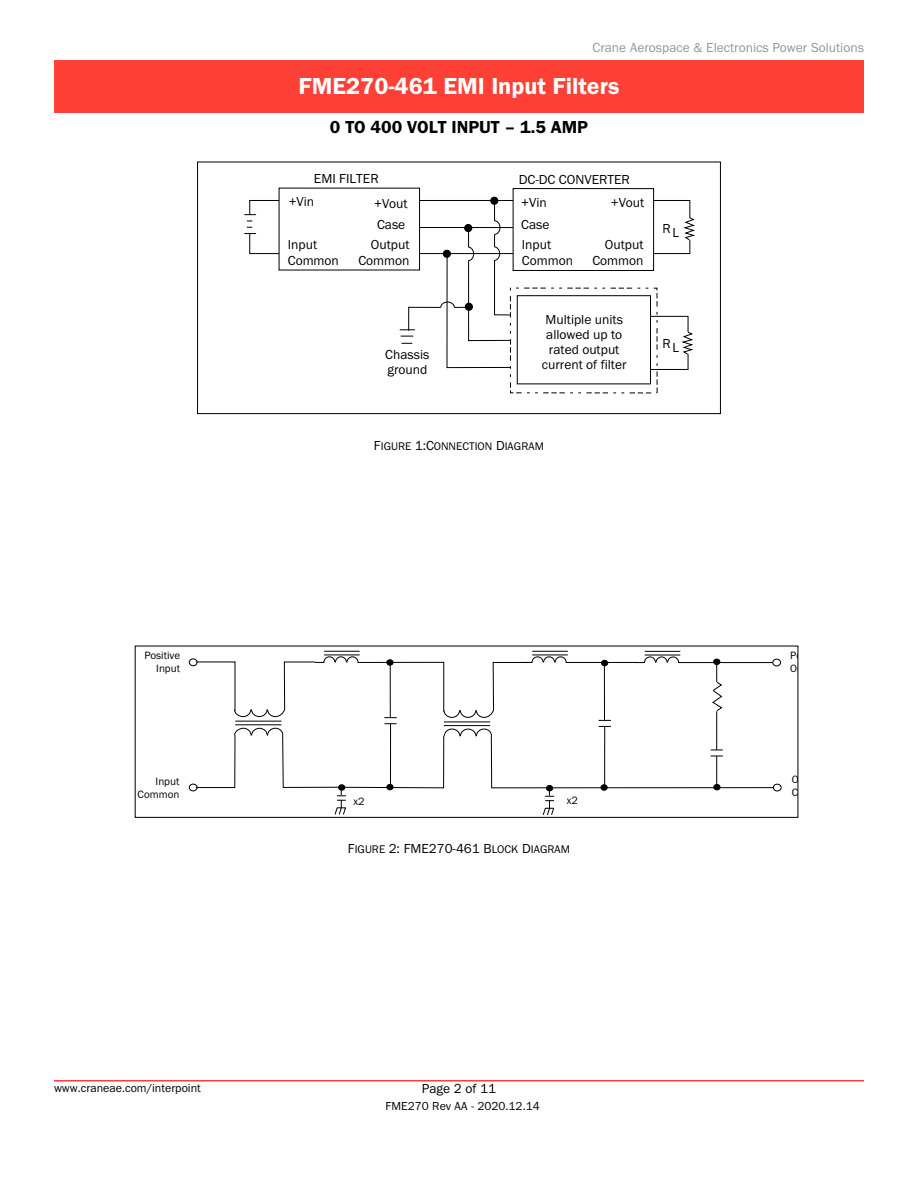
<style>
.page{position:relative;width:918px;height:1188px;background:#fff}
.page>*{position:absolute;margin:0;border:0;box-sizing:border-box;transform-origin:0 0}
.t1{font:24px "Franklin Gothic URW Dem";color:#fff}
.t2{font:18px "Franklin Gothic URW Dem";color:#000}
.t3{font:13.8px "Franklin Gothic URW Boo";color:#000}
.t4{font:13.5px/16.2px "Franklin Gothic URW Boo";color:#000}
.t5{font:13.5px "Franklin Gothic URW Boo";color:#939598}
.t6{font:13.5px "Franklin Gothic URW Boo SC850";color:#000}
.t7{font:12px "Franklin Gothic URW Boo";color:#000}
.t8{font:11.55px "Franklin Gothic URW Boo SC850";color:#000}
.t9{font:10.95px/13.2px "Franklin Gothic URW Boo";color:#000;text-align:right}
.s1{font-size:13.5px}
.s2{font-size:11.55px}
</style>
<div class="page">
<div style="left:773px;top:784px;width:8px;height:7px;border:1px solid #000;border-radius:50%"></div>
<div style="left:189px;top:659px;width:8px;height:7px;border:1px solid #000;border-radius:50%"></div>
<div style="left:189px;top:784px;width:8px;height:7px;border:1px solid #000;border-radius:50%"></div>
<hr style="left:532px;top:651px;width:36px;height:1px;background:#000">
<hr style="left:532px;top:655px;width:36px;height:1px;background:#000">
<hr style="left:645px;top:651px;width:35px;height:1px;background:#000">
<hr style="left:645px;top:655px;width:35px;height:1px;background:#000">
<hr style="left:324px;top:651px;width:36px;height:1px;background:#000">
<hr style="left:324px;top:655px;width:36px;height:1px;background:#000">
<div style="left:772px;top:659px;width:9px;height:7px;border:1px solid #000;border-radius:50%"></div>
<svg style="left:195px;top:656px;width:580px;height:159px"></svg>
<div style="left:135px;top:646px;width:663px;height:172px;border:1px solid #000"></div>
<div style="left:635px;top:316px;width:53px;height:54px;border:1px solid #000"></div>
<div style="left:249px;top:200px;width:441px;height:54px;border:1px solid #000"></div>
<div style="left:513px;top:189px;width:141px;height:82px;background:#fff"></div>
<div style="left:513px;top:188px;width:141px;height:83px;border:1px solid #000"></div>
<div style="left:491px;top:197px;width:7px;height:7px;background:#000;border-radius:50%"></div>
<div style="left:490px;top:197px;width:8px;height:8px;border:1px solid #000;border-radius:50%"></div>
<div style="left:243px;top:215px;width:12px;height:19px;background:#fff"></div>
<svg style="left:244px;top:214px;width:12px;height:1px"></svg>
<svg style="left:244px;top:221px;width:12px;height:13px"></svg>
<svg style="left:683px;top:217px;width:12px;height:24px"></svg>
<svg style="left:681px;top:331px;width:13px;height:24px"></svg>
<div style="left:517px;top:296px;width:133px;height:88px;background:#fff"></div>
<div style="left:517px;top:295px;width:134px;height:89px;border:1px solid #000"></div>
<div style="left:279px;top:188px;width:141px;height:82px;background:#fff"></div>
<svg style="left:396px;top:202px;width:117px;height:166px"></svg>
<div style="left:198px;top:162px;width:522px;height:252px;border:1px solid #000"></div>
<hr style="left:54px;top:1080px;width:810px;height:2px;background:#ff4037">
<div style="left:54px;top:60px;width:810px;height:52px;background:#ff4037"></div>
<p class="t5" style="left:593px;top:39px;width:273px">Crane Aerospace &amp; Electronics Power Solutions</p>
<h1 class="t1" style="left:299px;top:71px;width:322px">FME270-461 EMI Input Filters</h1>
<h2 class="t2" style="left:330px;top:116px;width:139px">0 to 400 Volt Input</h2>
<h2 class="t2" style="left:505px;top:116px;width:71px">– 1.5 Amp</h2>
<p class="t4" style="left:314px;top:170px;width:66px">EMI FILTER</p>
<p class="t4" style="left:519px;top:171px;width:113px">DC-DC CONVERTER</p>
<p class="t4" style="left:289px;top:194px;width:27px">+Vin</p>
<p class="t4" style="left:374px;top:195px;width:35px">+Vout</p>
<p class="t4" style="left:288px;top:236px;width:53px">Input<br>Common</p>
<p class="t4" style="left:358px;top:236px;width:53px;text-align:right">Output<br>Common</p>
<p class="t4" style="left:377px;top:216px;width:30px">Case</p>
<p class="t4" style="left:385px;top:347px;width:46px;line-height:14.9px">Chassis ground</p>
<p class="t4" style="left:521px;top:194px;width:27px">+Vin</p>
<p class="t4" style="left:611px;top:194px;width:35px">+Vout</p>
<p class="t4" style="left:522px;top:236px;width:53px">Input<br>Common</p>
<p class="t4" style="left:592px;top:236px;width:53px;text-align:right">Output<br>Common</p>
<p class="t4" style="left:521px;top:216px;width:30px">Case</p>
<p class="t4" style="left:663px;top:222px;width:18px">R L</p>
<p class="t4" style="left:542px;top:312px;width:86px;line-height:14.9px;text-align:center">Multiple units allowed up to rated output current of filter</p>
<p class="t4" style="left:663px;top:337px;width:18px">R L</p>
<p class="t9" style="left:144px;top:649px;width:37px">Positive<br>Input</p>
<p class="t9" style="left:138px;top:775px;width:43px">Input<br>Common</p>
<p class="t8" style="left:374px;top:439px;width:170px"><span class="s1">F</span>IGURE <span class="s1">1:C</span>ONNECTION <span class="s1">D</span>IAGRAM</p>
<p class="t9" style="left:353px;top:795px;width:13px">x2</p>
<p class="t9" style="left:567px;top:793px;width:13px">x2</p>
<p class="t3" style="left:434px;top:833px;width:79px">FME270-461</p>
<p class="t6" style="left:348px;top:840px;width:222px">F<span class="s2">IGURE</span> 2: FME270-461 B<span class="s2">LOCK</span> D<span class="s2">IAGRAM</span></p>
<p class="t7" style="left:54px;top:1081px;width:148px">www.craneae.com/interpoint</p>
<p class="t4" style="left:422px;top:1080px;width:76px">Page 2 of 11</p>
<p class="t7" style="left:386px;top:1098px;width:156px">FME270 Rev AA - 2020.12.14</p>
</div>
